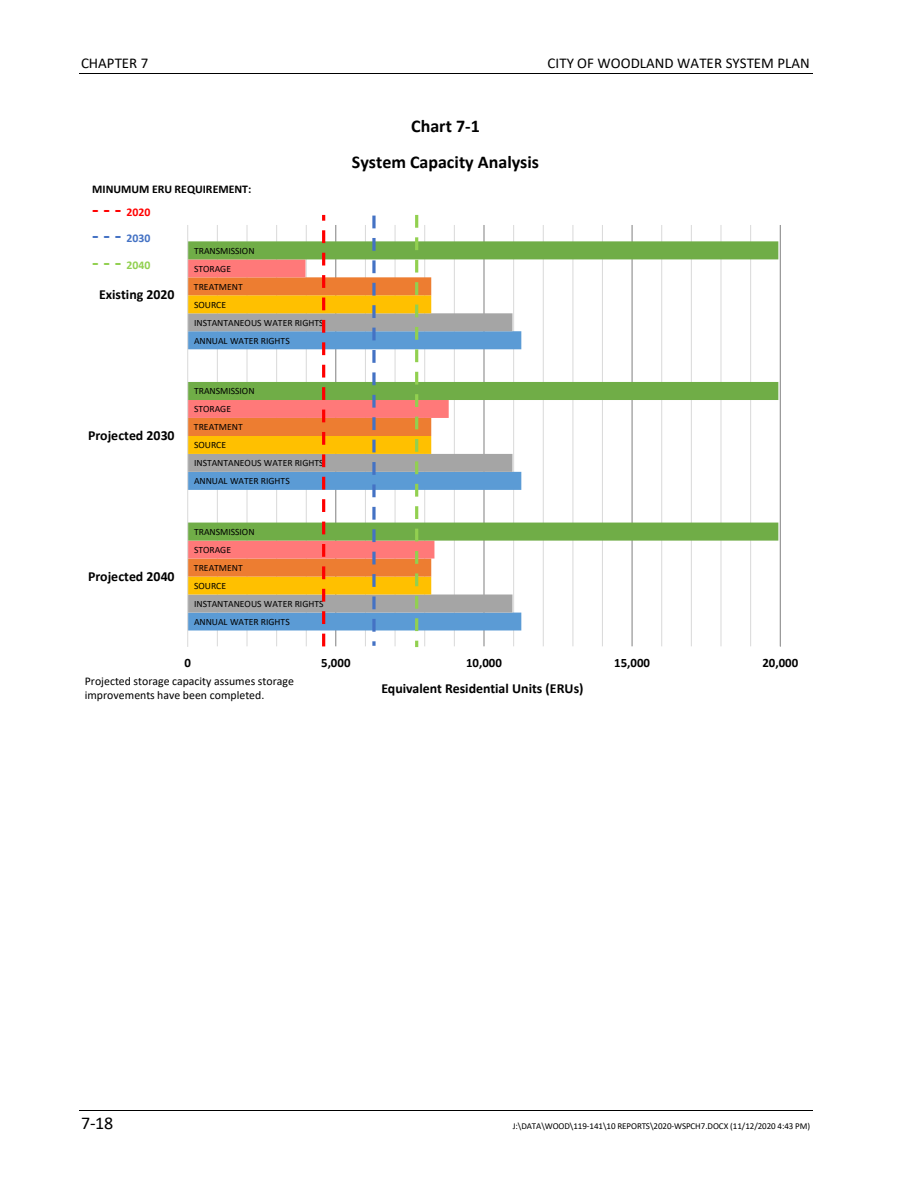
<style>
.page{position:relative;width:918px;height:1188px;background:#fff}
.page>*{position:absolute;margin:0;border:0;box-sizing:border-box;transform-origin:0 0}
.t1{font:700 18px/35.7px "Calibri";color:#000;text-align:center}
.t2{font:18px "Calibri";color:#000}
.t3{font:15px "Calibri";color:#000}
.t4{font:700 13.8px "Calibri";color:#000}
.t5{font:700 12.75px "Calibri";color:#000}
.t6{font:11.85px/14.4px "Calibri";color:#000}
.t7{font:700 11.85px "Calibri";color:#000}
.t8{font:700 11.85px "Calibri";color:#f00}
.t9{font:700 11.85px "Calibri";color:#4472c4}
.t10{font:700 11.85px "Calibri";color:#92d050}
.t11{font:9.6px "Calibri";color:#000}
.t12{font:9px "Calibri";letter-spacing:-.005em;color:#000}
.s1{font-size:21.45px}
</style>
<div class="page">
<hr style="left:79px;top:74px;width:733px;height:1px;background:#000">
<hr style="left:79px;top:1110px;width:733px;height:1px;background:#000">
<hr style="left:217px;top:225px;width:1px;height:422px;background:#d9d9d9">
<hr style="left:247px;top:225px;width:1px;height:422px;background:#d9d9d9">
<hr style="left:276px;top:225px;width:1px;height:422px;background:#d9d9d9">
<hr style="left:306px;top:225px;width:1px;height:422px;background:#d9d9d9">
<hr style="left:365px;top:225px;width:1px;height:422px;background:#d9d9d9">
<hr style="left:395px;top:225px;width:1px;height:422px;background:#d9d9d9">
<hr style="left:424px;top:225px;width:1px;height:422px;background:#d9d9d9">
<hr style="left:454px;top:225px;width:1px;height:422px;background:#d9d9d9">
<hr style="left:513px;top:225px;width:1px;height:422px;background:#d9d9d9">
<hr style="left:543px;top:225px;width:1px;height:422px;background:#d9d9d9">
<hr style="left:573px;top:225px;width:1px;height:422px;background:#d9d9d9">
<hr style="left:602px;top:225px;width:1px;height:422px;background:#d9d9d9">
<hr style="left:661px;top:225px;width:1px;height:422px;background:#d9d9d9">
<hr style="left:691px;top:225px;width:1px;height:422px;background:#d9d9d9">
<hr style="left:721px;top:225px;width:1px;height:422px;background:#d9d9d9">
<hr style="left:750px;top:225px;width:1px;height:422px;background:#d9d9d9">
<hr style="left:335px;top:225px;width:1px;height:422px;background:#7f7f7f">
<hr style="left:484px;top:225px;width:1px;height:422px;background:#7f7f7f">
<hr style="left:632px;top:225px;width:1px;height:422px;background:#7f7f7f">
<hr style="left:780px;top:225px;width:1px;height:422px;background:#7f7f7f">
<div style="left:188px;top:594px;width:333px;height:36px;background:#5b9bd5"></div>
<svg style="left:188px;top:541px;width:324px;height:72px;fill:#a5a5a5"></svg>
<div style="left:188px;top:577px;width:243px;height:18px;background:#ffc000"></div>
<div style="left:188px;top:559px;width:243px;height:18px;background:#ed7d31"></div>
<svg style="left:188px;top:541px;width:261px;height:18px;fill:#ff7979"></svg>
<svg style="left:188px;top:241px;width:590px;height:300px"></svg>
<hr style="left:188px;top:646px;width:592px;height:1px;background:#fff">
<hr style="left:187px;top:225px;width:1px;height:422px;background:#d9d9d9">
<svg style="left:322px;top:634px;width:3px;height:12px"></svg>
<svg style="left:322px;top:611px;width:3px;height:13px"></svg>
<svg style="left:322px;top:589px;width:3px;height:13px"></svg>
<svg style="left:322px;top:566px;width:3px;height:13px"></svg>
<svg style="left:322px;top:544px;width:3px;height:13px"></svg>
<svg style="left:322px;top:522px;width:3px;height:12px"></svg>
<svg style="left:322px;top:499px;width:3px;height:13px"></svg>
<svg style="left:322px;top:477px;width:3px;height:13px"></svg>
<svg style="left:322px;top:454px;width:3px;height:13px"></svg>
<svg style="left:322px;top:432px;width:3px;height:13px"></svg>
<svg style="left:322px;top:410px;width:3px;height:12px"></svg>
<svg style="left:322px;top:387px;width:3px;height:13px"></svg>
<svg style="left:322px;top:365px;width:3px;height:13px"></svg>
<svg style="left:322px;top:342px;width:3px;height:13px"></svg>
<svg style="left:322px;top:320px;width:3px;height:13px"></svg>
<svg style="left:322px;top:298px;width:3px;height:12px"></svg>
<svg style="left:322px;top:275px;width:3px;height:13px"></svg>
<svg style="left:322px;top:253px;width:3px;height:13px"></svg>
<svg style="left:322px;top:230px;width:3px;height:13px"></svg>
<svg style="left:322px;top:215px;width:3px;height:6px"></svg>
<svg style="left:372px;top:216px;width:4px;height:12px"></svg>
<svg style="left:372px;top:238px;width:4px;height:13px"></svg>
<svg style="left:372px;top:260px;width:4px;height:13px"></svg>
<svg style="left:372px;top:283px;width:4px;height:13px"></svg>
<svg style="left:372px;top:305px;width:4px;height:13px"></svg>
<svg style="left:372px;top:328px;width:4px;height:12px"></svg>
<svg style="left:372px;top:350px;width:4px;height:13px"></svg>
<svg style="left:372px;top:372px;width:4px;height:13px"></svg>
<svg style="left:372px;top:395px;width:4px;height:13px"></svg>
<svg style="left:372px;top:417px;width:4px;height:13px"></svg>
<svg style="left:372px;top:440px;width:4px;height:12px"></svg>
<svg style="left:372px;top:462px;width:4px;height:13px"></svg>
<svg style="left:372px;top:484px;width:4px;height:13px"></svg>
<svg style="left:372px;top:507px;width:4px;height:13px"></svg>
<svg style="left:372px;top:529px;width:4px;height:13px"></svg>
<svg style="left:372px;top:552px;width:4px;height:12px"></svg>
<svg style="left:372px;top:574px;width:4px;height:13px"></svg>
<svg style="left:372px;top:596px;width:4px;height:13px"></svg>
<svg style="left:372px;top:619px;width:4px;height:13px"></svg>
<svg style="left:372px;top:641px;width:4px;height:5px"></svg>
<svg style="left:415px;top:215px;width:3px;height:13px"></svg>
<svg style="left:415px;top:237px;width:3px;height:13px"></svg>
<svg style="left:415px;top:260px;width:3px;height:13px"></svg>
<svg style="left:415px;top:282px;width:3px;height:13px"></svg>
<svg style="left:415px;top:305px;width:3px;height:12px"></svg>
<svg style="left:415px;top:327px;width:3px;height:13px"></svg>
<svg style="left:415px;top:349px;width:3px;height:13px"></svg>
<svg style="left:415px;top:372px;width:3px;height:13px"></svg>
<svg style="left:415px;top:394px;width:3px;height:13px"></svg>
<svg style="left:415px;top:417px;width:3px;height:12px"></svg>
<svg style="left:415px;top:439px;width:3px;height:13px"></svg>
<svg style="left:415px;top:461px;width:3px;height:13px"></svg>
<svg style="left:415px;top:484px;width:3px;height:13px"></svg>
<svg style="left:415px;top:506px;width:3px;height:13px"></svg>
<svg style="left:415px;top:529px;width:3px;height:12px"></svg>
<svg style="left:415px;top:551px;width:3px;height:13px"></svg>
<svg style="left:415px;top:573px;width:3px;height:13px"></svg>
<svg style="left:415px;top:596px;width:3px;height:13px"></svg>
<svg style="left:415px;top:618px;width:3px;height:13px"></svg>
<svg style="left:415px;top:641px;width:3px;height:6px"></svg>
<h2 class="t3" style="left:81px;top:57px;width:69px">CHAPTER 7</h2>
<h2 class="t3" style="left:548px;top:57px;width:264px">CITY OF WOODLAND WATER SYSTEM PLAN</h2>
<p class="t7" style="left:92px;top:184px;width:161px">MINUMUM ERU REQUIREMENT:</p>
<p class="t8" style="left:92px;top:208px;width:60px"><span class="s1">- --</span> 2020</p>
<p class="t9" style="left:92px;top:234px;width:60px"><span class="s1">- --</span> 2030</p>
<p class="t10" style="left:92px;top:260px;width:60px"><span class="s1">- --</span> 2040</p>
<p class="t11" style="left:194px;top:246px;width:62px">TRANSMISSION</p>
<p class="t11" style="left:194px;top:264px;width:39px">STORAGE</p>
<h3 class="t4" style="left:99px;top:289px;width:77px">Existing 2020</h3>
<h3 class="t4" style="left:88px;top:430px;width:88px">Projected 2030</h3>
<h3 class="t4" style="left:88px;top:570px;width:88px">Projected 2040</h3>
<p class="t11" style="left:194px;top:282px;width:50px">TREATMENT</p>
<p class="t11" style="left:194px;top:300px;width:33px">SOURCE</p>
<p class="t11" style="left:194px;top:318px;width:131px">INSTANTANEOUS WATER RIGHTS</p>
<p class="t11" style="left:194px;top:336px;width:97px">ANNUAL WATER RIGHTS</p>
<p class="t11" style="left:194px;top:387px;width:62px">TRANSMISSION</p>
<p class="t11" style="left:194px;top:405px;width:39px">STORAGE</p>
<p class="t11" style="left:194px;top:423px;width:50px">TREATMENT</p>
<p class="t11" style="left:194px;top:441px;width:33px">SOURCE</p>
<p class="t11" style="left:194px;top:459px;width:131px">INSTANTANEOUS WATER RIGHTS</p>
<p class="t11" style="left:194px;top:477px;width:97px">ANNUAL WATER RIGHTS</p>
<p class="t11" style="left:194px;top:528px;width:62px">TRANSMISSION</p>
<p class="t11" style="left:194px;top:546px;width:39px">STORAGE</p>
<p class="t11" style="left:194px;top:564px;width:50px">TREATMENT</p>
<p class="t11" style="left:194px;top:582px;width:33px">SOURCE</p>
<p class="t11" style="left:194px;top:600px;width:131px">INSTANTANEOUS WATER RIGHTS</p>
<p class="t11" style="left:194px;top:618px;width:97px">ANNUAL WATER RIGHTS</p>
<h1 class="t1" style="left:352px;top:110px;width:189px">Chart 7-1<br>System Capacity Analysis</h1>
<h3 class="t5" style="left:184px;top:658px;width:8px">0</h3>
<h3 class="t5" style="left:321px;top:658px;width:31px">5,000</h3>
<h3 class="t5" style="left:466px;top:658px;width:37px">10,000</h3>
<h3 class="t5" style="left:614px;top:658px;width:37px">15,000</h3>
<h3 class="t5" style="left:762px;top:658px;width:37px">20,000</h3>
<p class="t6" style="left:85px;top:675px;width:211px">Projected storage capacity assumes storage improvements have been completed.</p>
<h3 class="t4" style="left:381px;top:682px;width:204px">Equivalent Residential Units (ERUs)</h3>
<h1 class="t2" style="left:81px;top:1116px;width:34px">7-18</h1>
<p class="t12" style="left:513px;top:1123px;width:299px">J:\DATA\WOOD\119-141\10 REPORTS\2020-WSPCH7.DOCX (11/12/2020 4:43 PM)</p>
</div>
